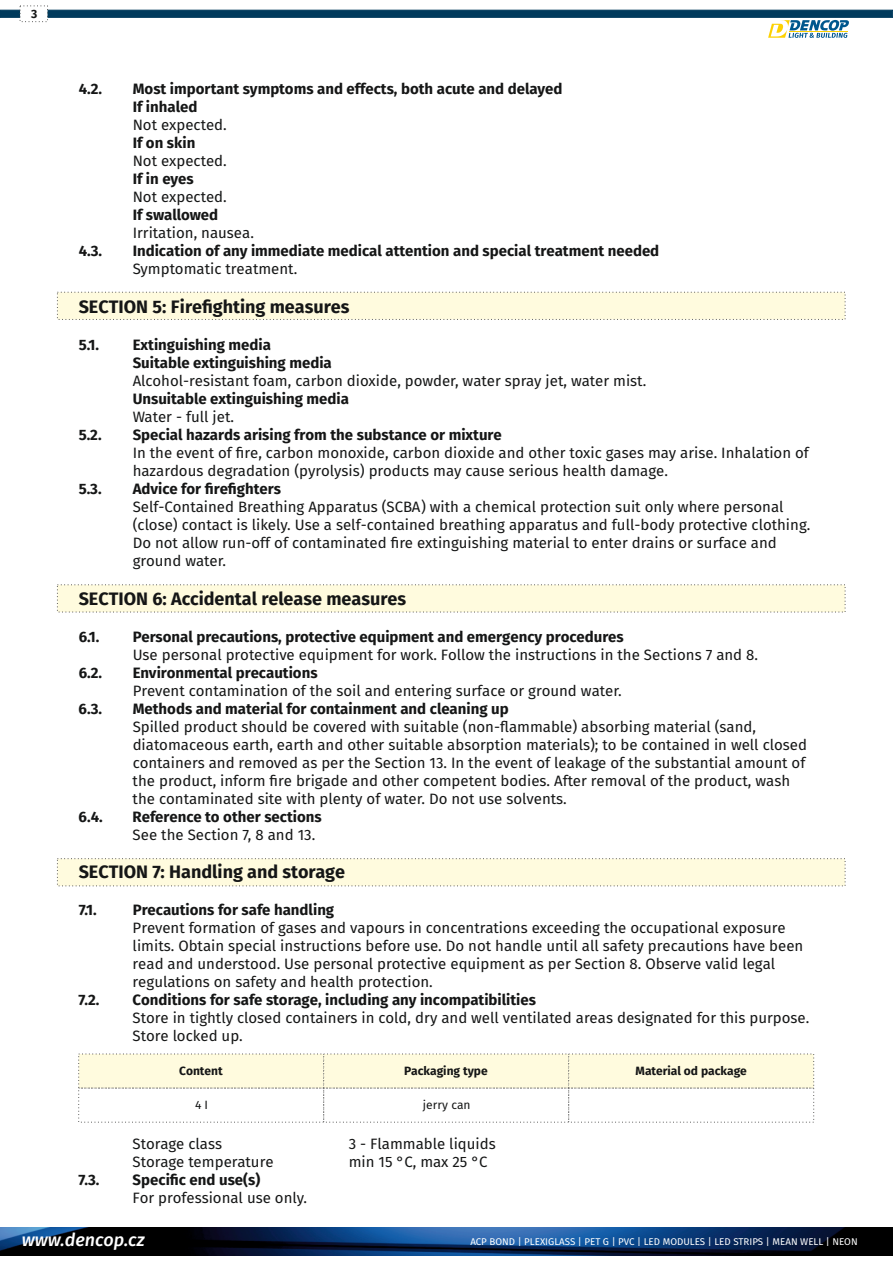
<style>
.page{position:relative;width:893px;height:1263px;background:#fff}
.page>*{position:absolute;margin:0;border:0;box-sizing:border-box;transform-origin:0 0}
.t1{font:700 18px "Fira Sans";color:#151616}
.t2{font:italic 500 18px "Fira Sans";color:#fff}
.t3{font:15px/18px "Fira Sans";color:#151616}
.t4{font:700 15px "Fira Sans";color:#151616}
.t5{font:700 12px "Fira Sans";color:#151616}
.t6{font:12px "Fira Sans";color:#151616}
.t7{font:9.75px "Fira Sans";color:#fff}
</style>
<div class="page">
<svg style="left:57px;top:291px;width:789px;height:29px;background:#fbf8dd"></svg>
<svg style="left:57px;top:584px;width:789px;height:29px;background:#fbf8dd"></svg>
<svg style="left:57px;top:858px;width:789px;height:29px;background:#fbf8dd"></svg>
<img style="left:0;top:1228px;width:893px;height:27px">
<svg style="left:0;top:5px;width:893px;height:33px"></svg>
<svg style="left:78px;top:1053px;width:736px;height:36px;background:#fbf7dc"></svg>
<p class="t5" style="left:31px;top:7px;width:8px">3</p>
<p class="t4" style="left:79px;top:80px;width:25px">4.2.</p>
<p class="t4" style="left:133px;top:80px;width:431px">Most important symptoms and effects, both acute and delayed</p>
<p class="t3" style="left:133px;top:116px;width:96px">Not expected.</p>
<p class="t4" style="left:133px;top:98px;width:66px">If inhaled</p>
<p class="t4" style="left:133px;top:134px;width:64px">If on skin</p>
<p class="t3" style="left:133px;top:152px;width:96px">Not expected.</p>
<p class="t4" style="left:133px;top:170px;width:62px">If in eyes</p>
<p class="t3" style="left:133px;top:188px;width:96px">Not expected.</p>
<p class="t4" style="left:133px;top:206px;width:87px">If swallowed</p>
<p class="t3" style="left:133px;top:224px;width:123px">Irritation, nausea.</p>
<p class="t4" style="left:79px;top:242px;width:25px">4.3.</p>
<p class="t4" style="left:133px;top:242px;width:528px">Indication of any immediate medical attention and special treatment needed</p>
<p class="t3" style="left:133px;top:260px;width:166px">Symptomatic treatment.</p>
<p class="t1" style="left:79px;top:296px;width:272px">SECTION 5: Firefighting measures</p>
<p class="t4" style="left:79px;top:336px;width:22px">5.1.</p>
<p class="t4" style="left:133px;top:336px;width:140px">Extinguishing media</p>
<p class="t4" style="left:133px;top:354px;width:201px">Suitable extinguishing media</p>
<p class="t3" style="left:133px;top:408px;width:103px">Water - full jet.</p>
<p class="t3" style="left:133px;top:372px;width:515px">Alcohol-resistant foam, carbon dioxide, powder, water spray jet, water mist.</p>
<p class="t4" style="left:133px;top:390px;width:218px">Unsuitable extinguishing media</p>
<p class="t4" style="left:79px;top:426px;width:24px">5.2.</p>
<p class="t4" style="left:133px;top:426px;width:371px">Special hazards arising from the substance or mixture</p>
<p class="t3" style="left:133px;top:444px;width:678px">In the event of fire, carbon monoxide, carbon dioxide and other toxic gases may arise. Inhalation of</p>
<p class="t3" style="left:133px;top:462px;width:537px">hazardous degradation (pyrolysis) products may cause serious health damage.</p>
<p class="t4" style="left:79px;top:480px;width:25px">5.3.</p>
<p class="t4" style="left:133px;top:480px;width:150px">Advice for firefighters</p>
<p class="t3" style="left:133px;top:498px;width:652px">Self-Contained Breathing Apparatus (SCBA) with a chemical protection suit only where personal</p>
<p class="t3" style="left:133px;top:516px;width:679px">(close) contact is likely. Use a self-contained breathing apparatus and full-body protective clothing.</p>
<p class="t3" style="left:133px;top:534px;width:646px">Do not allow run-off of contaminated fire extinguishing material to enter drains or surface and</p>
<p class="t3" style="left:133px;top:552px;width:95px">ground water.</p>
<p class="t1" style="left:79px;top:588px;width:329px">SECTION 6: Accidental release measures</p>
<p class="t4" style="left:79px;top:628px;width:22px">6.1.</p>
<p class="t4" style="left:133px;top:628px;width:493px">Personal precautions, protective equipment and emergency procedures</p>
<p class="t3" style="left:133px;top:646px;width:627px">Use personal protective equipment for work. Follow the instructions in the Sections 7 and 8.</p>
<p class="t3" style="left:133px;top:682px;width:490px">Prevent contamination of the soil and entering surface or ground water.</p>
<p class="t4" style="left:79px;top:700px;width:25px">6.3.</p>
<p class="t4" style="left:133px;top:700px;width:378px">Methods and material for containment and cleaning up</p>
<p class="t3" style="left:133px;top:718px;width:625px">Spilled product should be covered with suitable (non-flammable) absorbing material (sand,</p>
<p class="t3" style="left:133px;top:772px;width:659px">the product, inform fire brigade and other competent bodies. After removal of the product, wash the contaminated site with plenty of water. Do not use solvents.</p>
<p class="t4" style="left:79px;top:808px;width:26px">6.4.</p>
<p class="t4" style="left:133px;top:808px;width:191px">Reference to other sections</p>
<p class="t3" style="left:133px;top:826px;width:184px">See the Section 7, 8 and 13.</p>
<p class="t4" style="left:79px;top:664px;width:25px">6.2.</p>
<p class="t4" style="left:133px;top:664px;width:186px">Environmental precautions</p>
<p class="t3" style="left:133px;top:736px;width:676px">diatomaceous earth, earth and other suitable absorption materials); to be contained in well closed containers and removed as per the Section 13. In the event of leakage of the substantial amount of</p>
<p class="t1" style="left:79px;top:862px;width:268px">SECTION 7: Handling and storage</p>
<p class="t4" style="left:79px;top:901px;width:20px">7.1.</p>
<p class="t4" style="left:133px;top:901px;width:203px">Precautions for safe handling</p>
<p class="t3" style="left:133px;top:919px;width:654px">Prevent formation of gases and vapours in concentrations exceeding the occupational exposure</p>
<p class="t3" style="left:133px;top:937px;width:672px">limits. Obtain special instructions before use. Do not handle until all safety precautions have been</p>
<p class="t3" style="left:133px;top:955px;width:644px">read and understood. Use personal protective equipment as per Section 8. Observe valid legal</p>
<p class="t3" style="left:133px;top:973px;width:302px">regulations on safety and health protection.</p>
<p class="t4" style="left:79px;top:991px;width:22px">7.2.</p>
<p class="t4" style="left:133px;top:991px;width:405px">Conditions for safe storage, including any incompatibilities</p>
<p class="t3" style="left:133px;top:1009px;width:678px">Store in tightly closed containers in cold, dry and well ventilated areas designated for this purpose.</p>
<p class="t3" style="left:133px;top:1027px;width:112px">Store locked up.</p>
<p class="t5" style="left:179px;top:1064px;width:45px">Content</p>
<p class="t5" style="left:404px;top:1063px;width:85px">Packaging type</p>
<p class="t5" style="left:635px;top:1063px;width:113px">Material od package</p>
<p class="t6" style="left:195px;top:1098px;width:15px">4 I</p>
<p class="t6" style="left:423px;top:1097px;width:49px">jerry can</p>
<p class="t3" style="left:133px;top:1135px;width:91px">Storage class</p>
<p class="t3" style="left:349px;top:1135px;width:149px">3 - Flammable liquids</p>
<p class="t3" style="left:133px;top:1153px;width:142px">Storage temperature</p>
<p class="t3" style="left:349px;top:1153px;width:141px">min 15 °C, max 25 °C</p>
<p class="t4" style="left:79px;top:1171px;width:22px">7.3.</p>
<p class="t4" style="left:133px;top:1171px;width:129px">Specific end use(s)</p>
<p class="t3" style="left:133px;top:1189px;width:176px">For professional use only.</p>
<p class="t2" style="left:22px;top:1229px;width:124px">www.dencop.cz</p>
<p class="t7" style="left:470px;top:1236px;width:389px">ACP BOND | PLEXIGLASS | PET G | PVC | LED MODULES | LED STRIPS | MEAN WELL | NEON</p>
</div>
